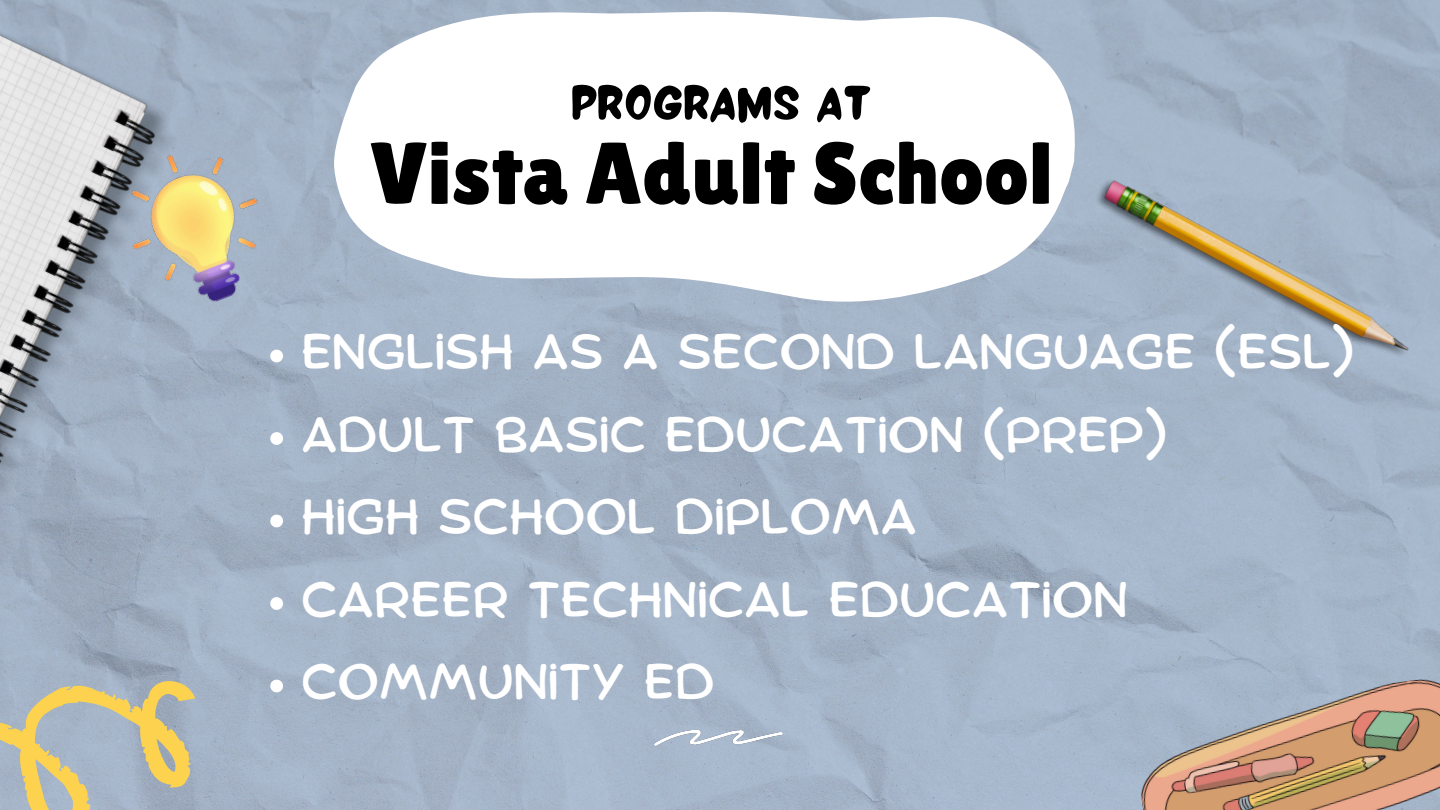
<style>
.page{position:relative;width:1440px;height:810px;background:#fff}
.page>*{position:absolute;margin:0;border:0;box-sizing:border-box;transform-origin:0 0}
.t1{font:87.5px "Lilita One";color:#000}
.t2{font:53.9px "NF La Lou Regular";color:#000}
.t3{font:49px "Comica";color:#fff}
</style>
<div class="page">
<img style="left:0;top:0;width:1440px;height:810px">
<img style="left:0;top:0;width:194px;height:549px">
<svg style="left:334px;top:11px;width:743px;height:297px"></svg>
<img style="left:1089px;top:173px;width:328px;height:198px">
<svg style="left:0;top:673px;width:218px;height:137px;background:#b9baa7"></svg>
<img style="left:92px;top:124px;width:204px;height:204px">
<img style="left:654px;top:729px;width:133px;height:19px">
<img style="left:1131px;top:673px;width:309px;height:137px">
<svg style="left:270px;top:350px;width:13px;height:12px"></svg>
<svg style="left:270px;top:432px;width:13px;height:13px"></svg>
<svg style="left:270px;top:515px;width:13px;height:12px"></svg>
<svg style="left:270px;top:597px;width:13px;height:13px"></svg>
<svg style="left:270px;top:680px;width:13px;height:12px"></svg>
<h1 class="t2" style="left:571px;top:56px;width:301px">PROGRAMS AT</h1>
<p class="t1" style="left:370px;top:123px;width:684px">Vista Adult School</p>
<p class="t3" style="left:301px;top:330px;width:1055px">ENGLISH AS A SECOND LANGUAGE (ESL)</p>
<p class="t3" style="left:301px;top:412px;width:868px">ADULT BASIC EDUCATION (PREP)</p>
<p class="t3" style="left:301px;top:495px;width:618px">HIGH SCHOOL DIPLOMA</p>
<p class="t3" style="left:301px;top:577px;width:828px">CAREER TECHNICAL EDUCATION</p>
<p class="t3" style="left:301px;top:660px;width:415px">COMMUNITY ED</p>
</div>
